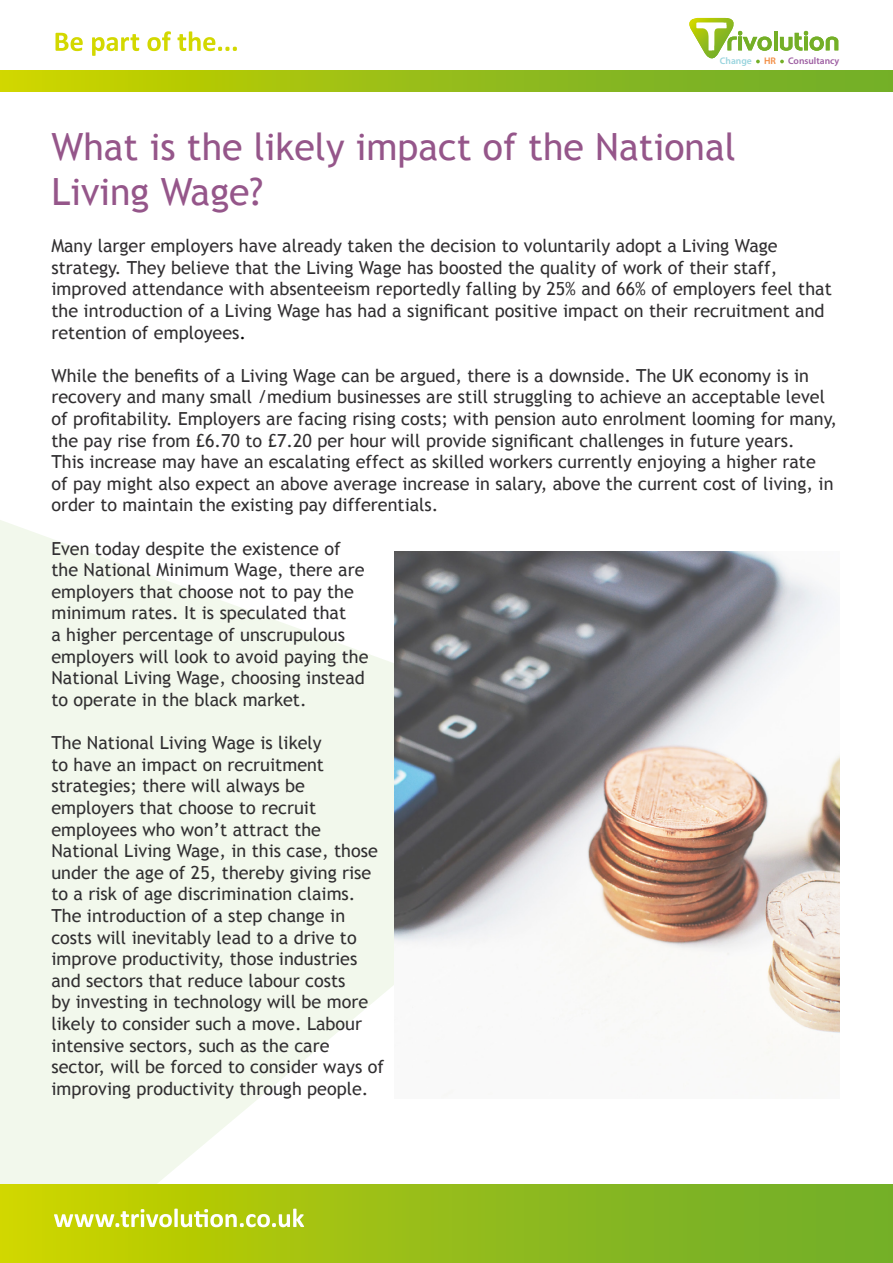
<style>
.page{position:relative;width:893px;height:1263px;background:#fff}
.page>*{position:absolute;margin:0;border:0;box-sizing:border-box;transform-origin:0 0}
.t1{font:37.5px/45px "Trebuchet MS";color:#95568a}
.t2{font:18px/21.6px "Trebuchet MS";color:#312f31}
.t3{font:600 9.6px "Myriad Pro";color:#9d5ea2}
.t4{font:600 9.6px "Myriad Pro";color:#99d4de}
.t5{font:600 9.6px "Myriad Pro";color:#f28c42}
.s1{color:#000}
</style>
<div class="page">
<svg style="left:0;top:520px;width:394px;height:664px;fill:#f2f8ec"></svg>
<div style="left:0;top:1184px;width:893px;height:79px;background:linear-gradient(to right,#cad300,#6aab2f)"></div>
<svg style="left:54px;top:1208px;width:250px;height:19px"></svg>
<div style="left:0;top:71px;width:893px;height:20px;background:linear-gradient(to right,#cad300,#6aab2f)"></div>
<svg style="left:56px;top:31px;width:181px;height:25px"></svg>
<hr style="left:774px;top:31px;width:3px;height:19px;background:#74af27">
<svg style="left:780px;top:31px;width:58px;height:20px"></svg>
<svg style="left:689px;top:18px;width:83px;height:46px"></svg>
<svg style="left:780px;top:60px;width:4px;height:3px"></svg>
<img style="left:394px;top:551px;width:445px;height:511px">
<p class="t4" style="left:720px;top:55px;width:33px">Change</p>
<p class="t5" style="left:764px;top:55px;width:13px">HR</p>
<p class="t3" style="left:788px;top:55px;width:53px">Consultancy</p>
<h1 class="t1" style="left:51px;top:125px;width:686px">What is the likely impact of the National<br>Living Wage?</h1>
<p class="t2" style="left:51px;top:235px;width:782px">Many larger employers have already taken the decision to voluntarily adopt a Living Wage strategy. They believe that the Living Wage has boosted the quality of work of their staff, improved attendance with absenteeism reportedly falling by 25% and 66% of employers feel that the introduction of a Living Wage has had a significant positive impact on their recruitment and retention of employees<span class="s1">.</span></p>
<p class="t2" style="left:51px;top:365px;width:787px">While the benefits of a Living Wage can be argued, there is a downside. The UK economy is in recovery and many small /medium businesses are still struggling to achieve an acceptable level of profitability. Employers are facing rising costs; with pension auto enrolment looming for many, the pay rise from £6.70 to £7.20 per hour will provide significant challenges in future years.<br>This increase may have an escalating effect as skilled workers currently enjoying a higher rate<br>of pay might also expect an above average increase in salary, above the current cost of living, in order to maintain the existing pay differentials.</p>
<p class="t2" style="left:51px;top:538px;width:319px">Even today despite the existence of the National Minimum Wage, there are employers that choose not to pay the minimum rates. It is speculated that<br>a higher percentage of unscrupulous employers will look to avoid paying the National Living Wage, choosing instead to operate in the black market.</p>
<p class="t2" style="left:51px;top:732px;width:334px">The National Living Wage is likely<br>to have an impact on recruitment strategies; there will always be employers that choose to recruit employees who won’t attract the National Living Wage, in this case, those under the age of 25, thereby giving rise to a risk of age discrimination claims.<br>The introduction of a step change in costs will inevitably lead to a drive to improve productivity, those industries and sectors that reduce labour costs<br>by investing in technology will be more likely to consider such a move. Labour intensive sectors, such as the care sector, will be forced to consider ways of improving productivity through people.</p>
</div>
